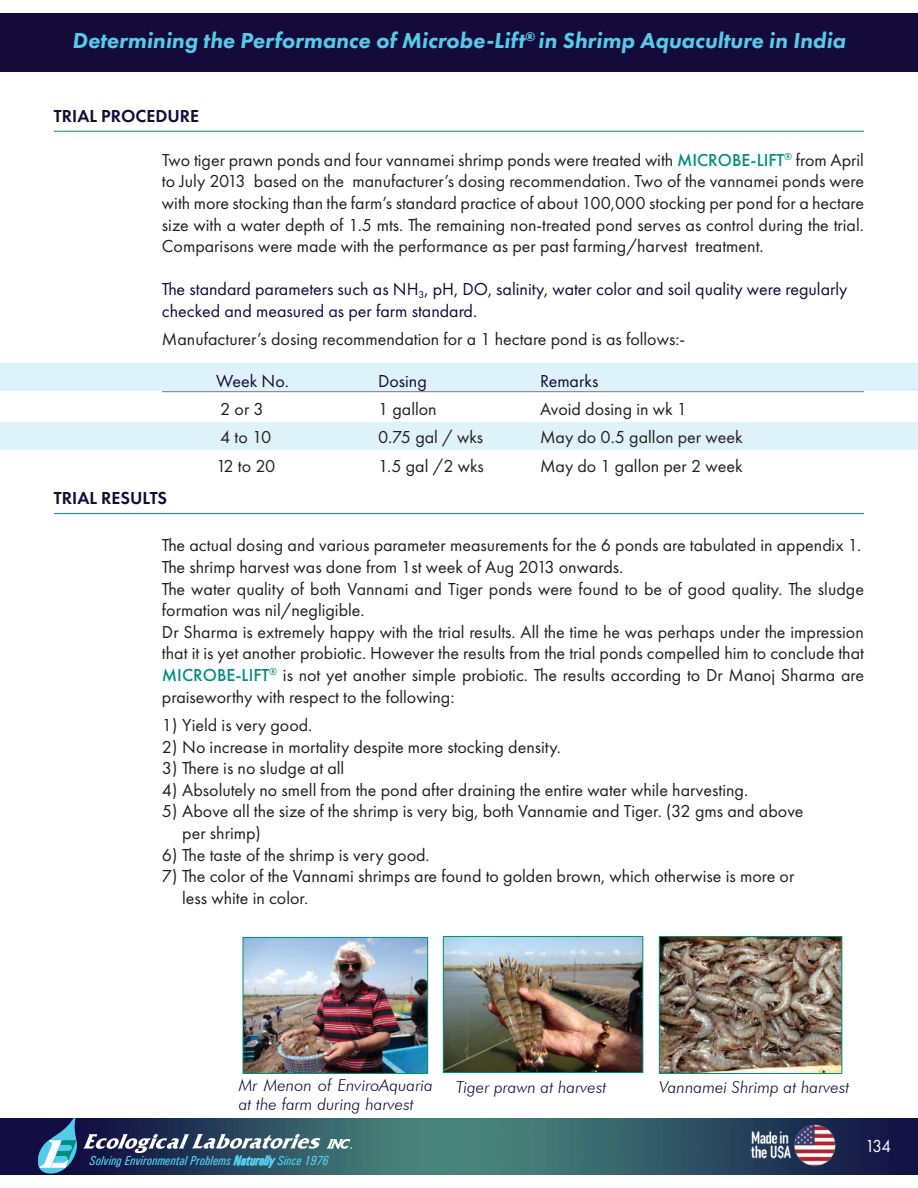
<style>
.page{position:relative;width:918px;height:1188px;background:#fff}
.page>*{position:absolute;margin:0;border:0;box-sizing:border-box;transform-origin:0 0}
.t1{font:italic 800 22.5px "Futura PT";color:#55cae9}
.t2{font:18px/21.6px "Futura PT";color:#231f20}
.t3{font:18px/21.6px "Futura PT";color:#140b3a}
.t4{font:600 18px "Futura PT";color:#140b3a}
.t5{font:18px "Futura PT";color:#fff;scale:.94 1}
.t6{font:italic 300 16.5px/19.5px "Futura BT";color:#140b3a}
.t7{font:italic 500 condensed 13.2px "Univers";color:#55cae9}
.s1{font-weight:500;color:#008f7e}
</style>
<div class="page">
<img style="left:0;top:1118px;width:918px;height:56px">
<svg style="left:327px;top:1139px;width:25px;height:10px"></svg>
<svg style="left:38px;top:1118px;width:283px;height:57px;background:#3c5571"></svg>
<img style="left:748px;top:1123px;width:90px;height:47px">
<div style="left:0;top:14px;width:918px;height:58px;background:#140b3a"></div>
<div style="left:0;top:363px;width:918px;height:28px;background:#def2f9"></div>
<div style="left:0;top:422px;width:918px;height:28px;background:#def2f9"></div>
<img style="left:245px;top:939px;width:181px;height:133px">
<div style="left:243px;top:937px;width:185px;height:137px;border:1px solid #008f7e"></div>
<img style="left:445px;top:938px;width:196px;height:133px">
<div style="left:443px;top:936px;width:200px;height:137px;border:1px solid #008f7e"></div>
<img style="left:661px;top:938px;width:179px;height:134px">
<div style="left:659px;top:936px;width:183px;height:138px;border:1px solid #008f7e"></div>
<hr style="left:162px;top:391px;width:702px;height:1px;background:#76787b">
<hr style="left:54px;top:513px;width:810px;height:1px;background:#008f7e">
<hr style="left:54px;top:131px;width:810px;height:1px;background:#008f7e">
<p class="t1" style="left:72px;top:27px;width:775px">Determining the Performance of Microbe-Lift<sup>®</sup> in Shrimp Aquaculture in India</p>
<p class="t4" style="left:54px;top:104px;width:147px">TRIAL PROCEDURE</p>
<p class="t2" style="left:162px;top:149px;width:704px;text-align:justify">Two tiger prawn ponds and four vannamei shrimp ponds were treated with <span class="s1">MICROBE-LIFT</span><sup>®</sup> from April to July 2013 based on the manufacturer’s dosing recommendation. Two of the vannamei ponds were with more stocking than the farm’s standard practice of about 100,000 stocking per pond for a hectare size with a water depth of 1.5 mts. The remaining non-treated pond serves as control during the trial.<br>Comparisons were made with the performance as per past farming/harvest treatment.</p>
<p class="t3" style="left:162px;top:279px;width:687px">The standard parameters such as NH<sub>3</sub>, pH, DO, salinity, water color and soil quality were regularly checked and measured as per farm standard.</p>
<p class="t2" style="left:162px;top:328px;width:525px">Manufacturer’s dosing recommendation for a 1 hectare pond is as follows:-</p>
<p class="t3" style="left:216px;top:370px;width:74px">Week No.</p>
<p class="t3" style="left:378px;top:370px;width:50px">Dosing</p>
<p class="t3" style="left:540px;top:370px;width:60px">Remarks</p>
<p class="t2" style="left:220px;top:398px;width:45px">2 or 3</p>
<p class="t2" style="left:378px;top:398px;width:60px">1 gallon</p>
<p class="t2" style="left:540px;top:398px;width:149px">Avoid dosing in wk 1</p>
<p class="t2" style="left:220px;top:426px;width:53px">4 to 10</p>
<p class="t2" style="left:378px;top:426px;width:107px">0.75 gal / wks</p>
<p class="t2" style="left:540px;top:426px;width:204px">May do 0.5 gallon per week</p>
<p class="t2" style="left:216px;top:455px;width:61px">12 to 20</p>
<p class="t2" style="left:378px;top:455px;width:108px">1.5 gal /2 wks</p>
<p class="t2" style="left:540px;top:455px;width:204px">May do 1 gallon per 2 week</p>
<p class="t4" style="left:54px;top:487px;width:114px">TRIAL RESULTS</p>
<p class="t2" style="left:162px;top:535px;width:704px">The actual dosing and various parameter measurements for the 6 ponds are tabulated in appendix 1.<br>The shrimp harvest was done from 1st week of Aug 2013 onwards.<br>The water quality of both Vannami and Tiger ponds were found to be of good quality. The sludge formation was nil/negligible.<br>Dr Sharma is extremely happy with the trial results. All the time he was perhaps under the impression that it is yet another probiotic. However the results from the trial ponds compelled him to conclude that <span class="s1">MICROBE-LIFT</span><sup>®</sup> is not yet another simple probiotic. The results according to Dr Manoj Sharma are praiseworthy with respect to the following:</p>
<p class="t2" style="left:162px;top:714px;width:152px">1) Yield is very good.</p>
<p class="t2" style="left:162px;top:736px;width:400px">2) No increase in mortality despite more stocking density.</p>
<p class="t2" style="left:162px;top:757px;width:184px">3) There is no sludge at all</p>
<p class="t2" style="left:162px;top:779px;width:588px">4) Absolutely no smell from the pond after draining the entire water while harvesting.</p>
<p class="t2" style="left:182px;top:801px;width:623px;text-indent:-20px">5) Above all the size of the shrimp is very big, both Vannamie and Tiger. (32 gms and above per shrimp)</p>
<p class="t2" style="left:162px;top:844px;width:269px">6) The taste of the shrimp is very good.</p>
<p class="t2" style="left:182px;top:865px;width:614px;text-indent:-20px">7) The color of the Vannami shrimps are found to golden brown, which otherwise is more or less white in color.</p>
<p class="t6" style="left:239px;top:1075px;width:196px">Mr Menon of EnviroAquaria at the farm during harvest</p>
<p class="t6" style="left:456px;top:1077px;width:152px">Tiger prawn at harvest</p>
<p class="t6" style="left:660px;top:1077px;width:191px">Vannamei Shrimp at harvest</p>
<p class="t7" style="left:90px;top:1153px;width:241px">Solving Environmental Problems Naturally Since 1976</p>
<p class="t5" style="left:865px;top:1135px;width:29px">134</p>
</div>
